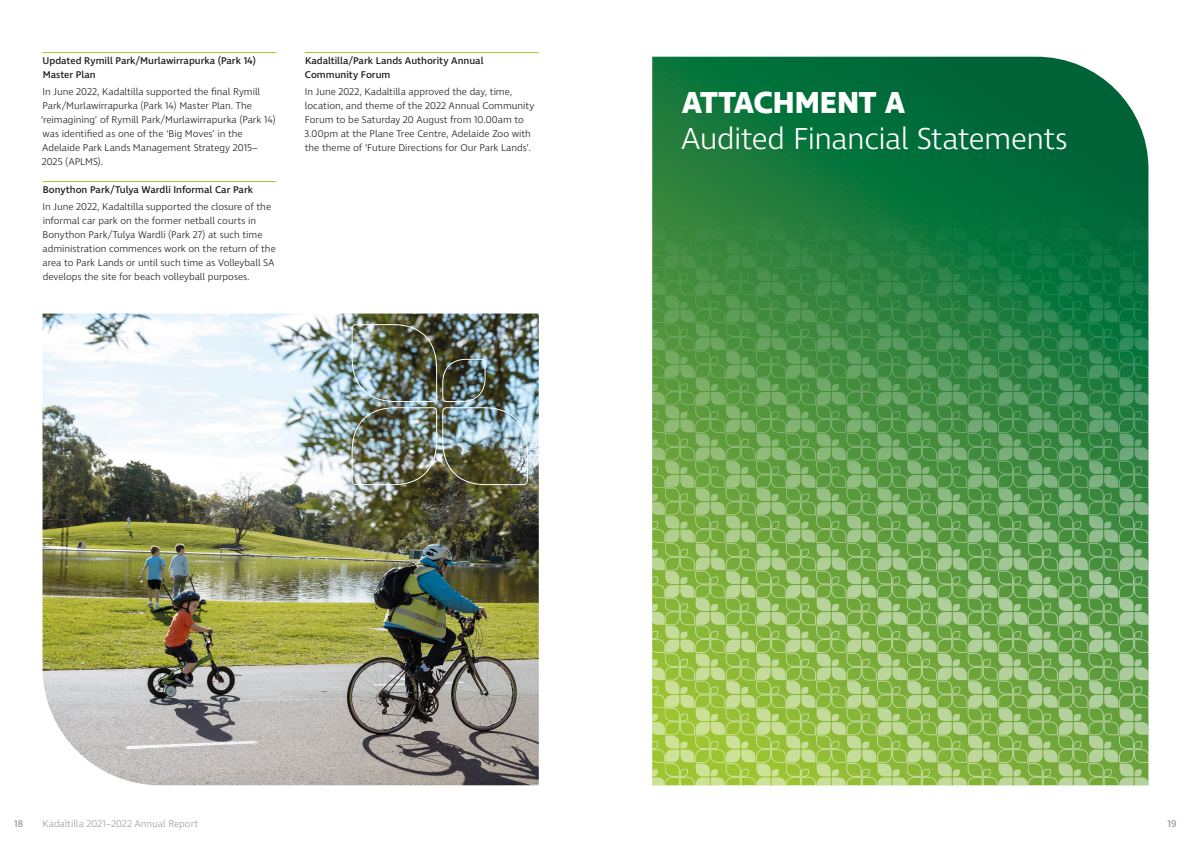
<style>
.page{position:relative;width:1191px;height:842px;background:#fff}
.page>*{position:absolute;margin:0;border:0;box-sizing:border-box;transform-origin:0 0}
.t1{font:300 31px "Ingra";letter-spacing:-.02em;color:#fff}
.t2{font:700 31px "Ingra";letter-spacing:-.005em;color:#fff}
.t3{font:300 10px/14px "Ingra";letter-spacing:-.005em;color:#1d1d1b}
.t4{font:500 10px/14px "Ingra";color:#1d1d1b}
.t5{font:300 10px "Ingra";letter-spacing:-.005em;color:#9d9d9d}
.t6{font:500 10px "Ingra";color:#9d9d9d}
</style>
<div class="page">
<svg style="left:652px;top:57px;width:496px;height:728px;background:#549951"></svg>
<hr style="left:43px;top:52px;width:233px;height:1px;background:#9ec531">
<hr style="left:43px;top:181px;width:233px;height:1px;background:#9ec531">
<hr style="left:305px;top:52px;width:234px;height:1px;background:#9ec531">
<img style="left:43px;top:314px;width:496px;height:471px">
<img style="left:351px;top:324px;width:177px;height:162px">
<p class="t4" style="left:43px;top:54px;width:215px">Updated Rymill Park/Murlawirrapurka (Park 14)<br>Master Plan</p>
<p class="t3" style="left:41px;top:85px;width:236px">In June 2022, Kadaltilla supported the final Rymill Park/Murlawirrapurka (Park 14) Master Plan. The ‘reimagining’ of Rymill Park/Murlawirrapurka (Park 14) was identified as one of the ‘Big Moves’ in the Adelaide Park Lands Management Strategy 2015– 2025 (APLMS).</p>
<p class="t4" style="left:43px;top:183px;width:212px">Bonython Park/Tulya Wardli Informal Car Park</p>
<p class="t3" style="left:43px;top:200px;width:235px">In June 2022, Kadaltilla supported the closure of the informal car park on the former netball courts in Bonython Park/Tulya Wardli (Park 27) at such time administration commences work on the return of the area to Park Lands or until such time as Volleyball SA develops the site for beach volleyball purposes.</p>
<p class="t4" style="left:305px;top:54px;width:180px">Kadaltilla/Park Lands Authority Annual<br>Community Forum</p>
<p class="t3" style="left:304px;top:85px;width:231px">In June 2022, Kadaltilla approved the day, time, location, and theme of the 2022 Annual Community Forum to be Saturday 20 August from 10.00am to 3.00pm at the Plane Tree Centre, Adelaide Zoo with the theme of ‘Future Directions for Our Park Lands’.</p>
<h1 class="t2" style="left:681px;top:83px;width:225px">ATTACHMENT A</h1>
<h1 class="t1" style="left:681px;top:119px;width:388px">Audited Financial Statements</h1>
<p class="t6" style="left:14px;top:817px;width:11px">18</p>
<p class="t5" style="left:43px;top:817px;width:157px">Kadaltilla 2021–2022 Annual Report</p>
<p class="t6" style="left:1167px;top:817px;width:11px">19</p>
</div>
